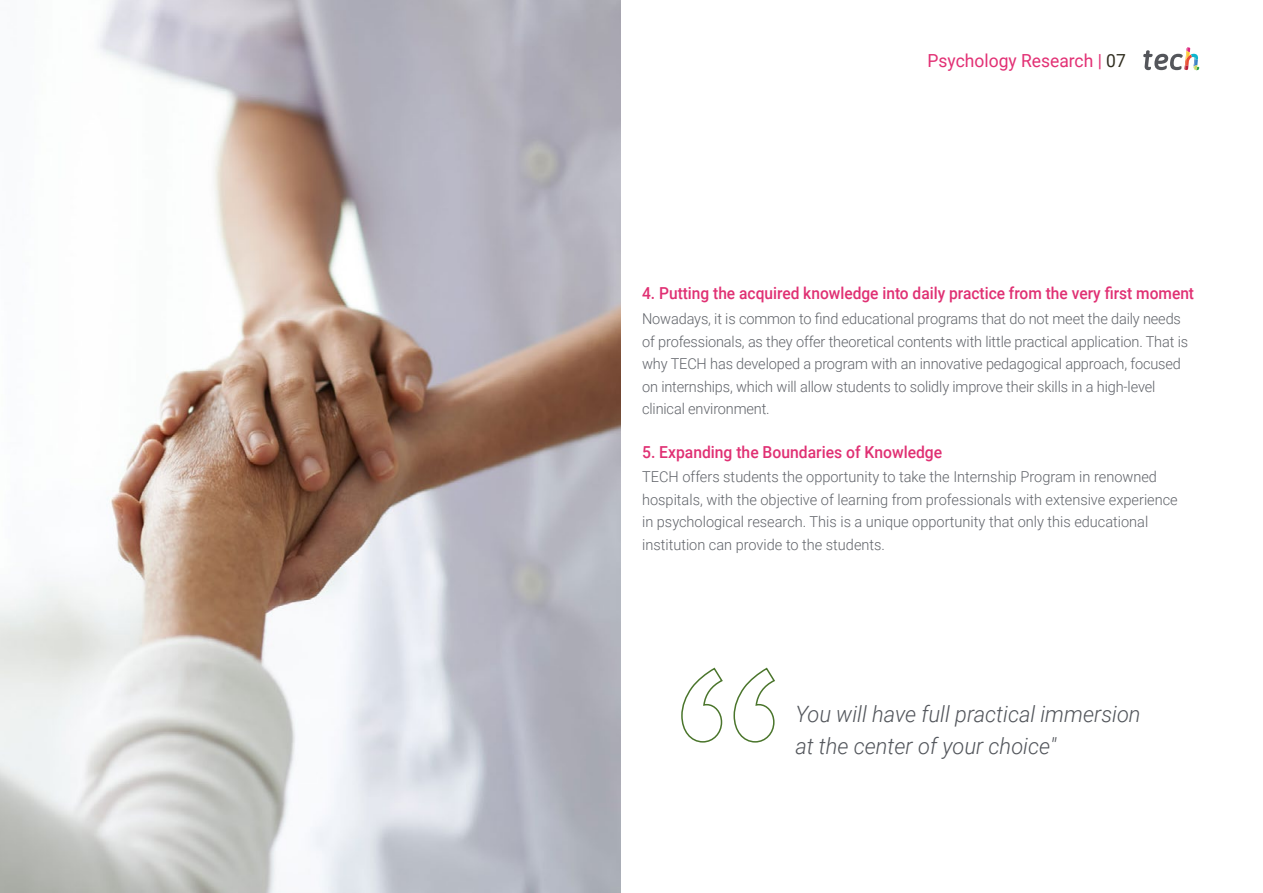
<style>
.page{position:relative;width:1263px;height:893px;background:#fff}
.page>*{position:absolute;margin:0;border:0;box-sizing:border-box;transform-origin:0 0}
.t1{font:italic 300 22.5px/31.5px "Roboto";color:#52555b}
.t2{font:18px "Roboto";color:#e23074}
.t3{font:500 16.5px "Roboto";color:#e03073;scale:.94 1}
.t4{font:500 16.5px "Roboto";color:#e03073;scale:.95 1}
.t5{font:300 15px/22.5px "Roboto";letter-spacing:-.01em;color:#61646a}
.s1{color:#312e20}
</style>
<div class="page">
<svg style="left:1143px;top:47px;width:56px;height:24px"></svg>
<svg style="left:681px;top:667px;width:94px;height:76px"></svg>
<img style="left:0;top:0;width:621px;height:893px">
<p class="t2" style="left:927px;top:48px;width:200px">Psychology Research | <span class="s1">07</span></p>
<p class="t3" style="left:642px;top:282px;width:589px">4. Putting the acquired knowledge into daily practice from the very first moment</p>
<p class="t5" style="left:642px;top:307px;width:548px">Nowadays, it is common to find educational programs that do not meet the daily needs of professionals, as they offer theoretical contents with little practical application. That is why TECH has developed a program with an innovative pedagogical approach, focused on internships, which will allow students to solidly improve their skills in a high-level clinical environment.</p>
<p class="t4" style="left:642px;top:440px;width:317px">5. Expanding the Boundaries of Knowledge</p>
<p class="t5" style="left:642px;top:465px;width:537px">TECH offers students the opportunity to take the Internship Program in renowned hospitals, with the objective of learning from professionals with extensive experience in psychological research. This is a unique opportunity that only this educational institution can provide to the students.</p>
<h1 class="t1" style="left:795px;top:697px;width:347px">You will have full practical immersion at the center of your choice"</h1>
</div>
